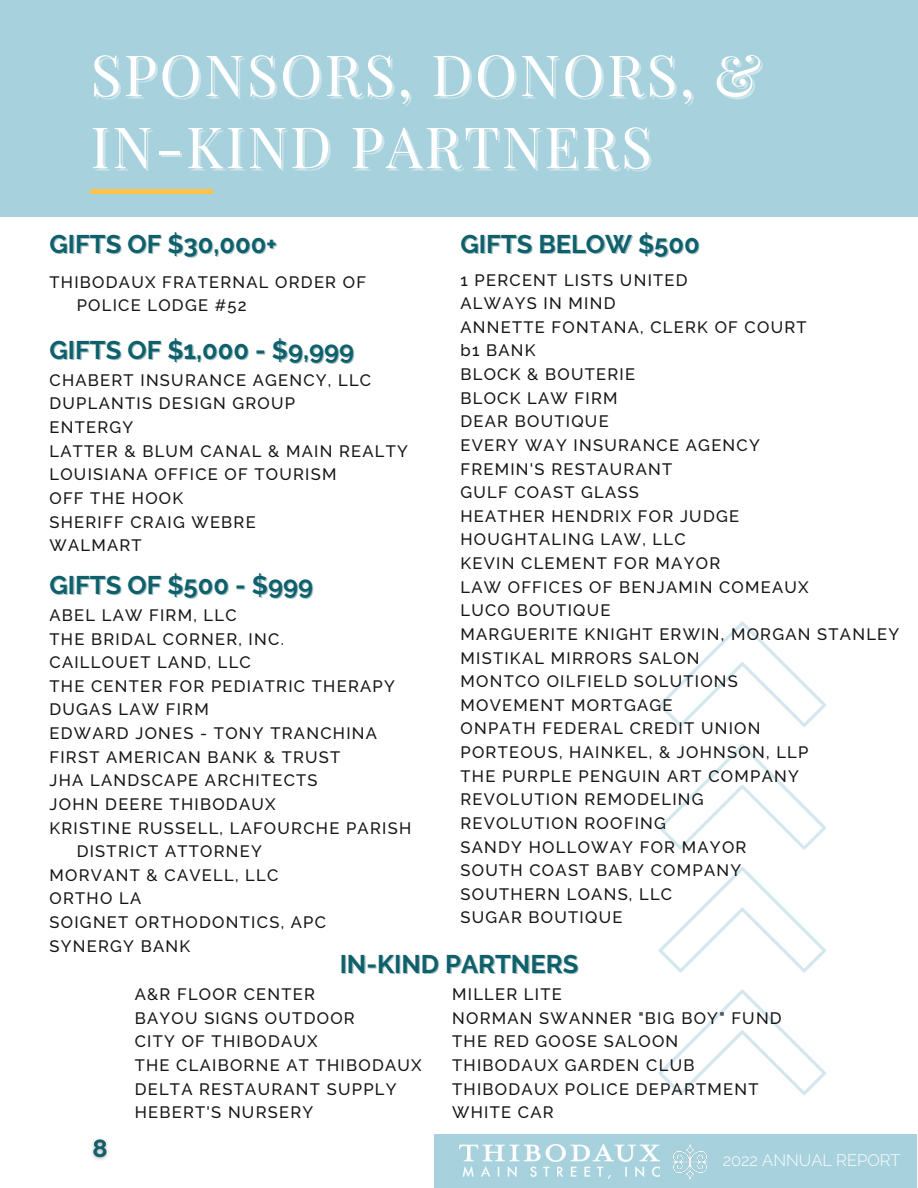
<style>
.page{position:relative;width:918px;height:1188px;background:#fff}
.page>*{position:absolute;margin:0;border:0;box-sizing:border-box;transform-origin:0 0}
.t1{font:57px/72px "Playfair Display";letter-spacing:.045em;color:#fff}
.t2{font:700 25.5px "Raleway";color:#0f606b}
.t3{font:500 16.5px/23.7px "Raleway";letter-spacing:.075em;color:#161616}
.t4{font:300 16.5px "Raleway";color:#fff}
</style>
<div class="page">
<div style="left:0;top:0;width:918px;height:217px;background:#a7d2dd"></div>
<hr style="left:90px;top:190px;width:123px;height:4px;background:#ffc24a">
<div style="left:434px;top:1135px;width:483px;height:53px;background:#a7d2dd"></div>
<img style="left:459px;top:1144px;width:200px;height:35px">
<img style="left:672px;top:1144px;width:35px;height:35px">
<img style="left:92px;top:1139px;width:16px;height:21px">
<svg style="left:659px;top:621px;width:167px;height:106px"></svg>
<svg style="left:659px;top:744px;width:167px;height:106px"></svg>
<svg style="left:659px;top:867px;width:167px;height:105px"></svg>
<svg style="left:659px;top:990px;width:167px;height:105px"></svg>
<h1 class="t1" style="left:90px;top:37px;width:672px">SPONSORS, DONORS, &amp;<br>IN-KIND PARTNERS</h1>
<h2 class="t2" style="left:49px;top:229px;width:229px">GIFTS OF $30,000+</h2>
<p class="t3" style="left:77px;top:270px;width:291px;text-indent:-27px">THIBODAUX FRATERNAL ORDER OF<br>POLICE LODGE #52</p>
<h2 class="t2" style="left:49px;top:335px;width:306px">GIFTS OF $1,000 - $9,999</h2>
<p class="t3" style="left:49px;top:368px;width:360px">CHABERT INSURANCE AGENCY, LLC<br>DUPLANTIS DESIGN GROUP<br>ENTERGY<br>LATTER &amp; BLUM CANAL &amp; MAIN REALTY<br>LOUISIANA OFFICE OF TOURISM<br>OFF THE HOOK<br>SHERIFF CRAIG WEBRE<br>WALMART</p>
<h2 class="t2" style="left:49px;top:570px;width:265px">GIFTS OF $500 - $999</h2>
<p class="t3" style="left:49px;top:603px;width:189px">ABEL LAW FIRM, LLC</p>
<p class="t3" style="left:49px;top:627px;width:236px">THE BRIDAL CORNER, INC.</p>
<p class="t3" style="left:49px;top:650px;width:203px">CAILLOUET LAND, LLC</p>
<p class="t3" style="left:49px;top:674px;width:347px">THE CENTER FOR PEDIATRIC THERAPY</p>
<p class="t3" style="left:49px;top:698px;width:161px">DUGAS LAW FIRM</p>
<p class="t3" style="left:49px;top:721px;width:329px">EDWARD JONES - TONY TRANCHINA</p>
<p class="t3" style="left:49px;top:745px;width:292px">FIRST AMERICAN BANK &amp; TRUST</p>
<p class="t3" style="left:49px;top:769px;width:270px">JHA LANDSCAPE ARCHITECTS</p>
<p class="t3" style="left:49px;top:792px;width:228px">JOHN DEERE THIBODAUX</p>
<p class="t3" style="left:49px;top:816px;width:363px">KRISTINE RUSSELL, LAFOURCHE PARISH</p>
<p class="t3" style="left:77px;top:839px;width:187px">DISTRICT ATTORNEY</p>
<p class="t3" style="left:49px;top:863px;width:230px">MORVANT &amp; CAVELL, LLC</p>
<p class="t3" style="left:49px;top:887px;width:93px">ORTHO LA</p>
<p class="t3" style="left:49px;top:910px;width:278px">SOIGNET ORTHODONTICS, APC</p>
<p class="t3" style="left:49px;top:934px;width:142px">SYNERGY BANK</p>
<h2 class="t2" style="left:460px;top:229px;width:241px">GIFTS BELOW $500</h2>
<p class="t3" style="left:460px;top:268px;width:440px">1 PERCENT LISTS UNITED<br>ALWAYS IN MIND<br>ANNETTE FONTANA, CLERK OF COURT<br>b1 BANK<br>BLOCK &amp; BOUTERIE<br>BLOCK LAW FIRM<br>DEAR BOUTIQUE<br>EVERY WAY INSURANCE AGENCY<br>FREMIN'S RESTAURANT<br>GULF COAST GLASS<br>HEATHER HENDRIX FOR JUDGE<br>HOUGHTALING LAW, LLC<br>KEVIN CLEMENT FOR MAYOR<br>LAW OFFICES OF BENJAMIN COMEAUX<br>LUCO BOUTIQUE<br>MARGUERITE KNIGHT ERWIN, MORGAN STANLEY<br>MISTIKAL MIRRORS SALON<br>MONTCO OILFIELD SOLUTIONS<br>MOVEMENT MORTGAGE<br>ONPATH FEDERAL CREDIT UNION<br>PORTEOUS, HAINKEL, &amp; JOHNSON, LLP<br>THE PURPLE PENGUIN ART COMPANY<br>REVOLUTION REMODELING<br>REVOLUTION ROOFING<br>SANDY HOLLOWAY FOR MAYOR<br>SOUTH COAST BABY COMPANY<br>SOUTHERN LOANS, LLC<br>SUGAR BOUTIQUE</p>
<h2 class="t2" style="left:340px;top:949px;width:240px">IN-KIND PARTNERS</h2>
<p class="t3" style="left:135px;top:982px;width:289px">A&amp;R FLOOR CENTER<br>BAYOU SIGNS OUTDOOR<br>CITY OF THIBODAUX<br>THE CLAIBORNE AT THIBODAUX<br>DELTA RESTAURANT SUPPLY<br>HEBERT'S NURSERY</p>
<p class="t3" style="left:452px;top:982px;width:331px">MILLER LITE<br>NORMAN SWANNER "BIG BOY" FUND<br>THE RED GOOSE SALOON<br>THIBODAUX GARDEN CLUB<br>THIBODAUX POLICE DEPARTMENT<br>WHITE CAR</p>
<p class="t4" style="left:723px;top:1151px;width:179px">2022 ANNUAL REPORT</p>
</div>
